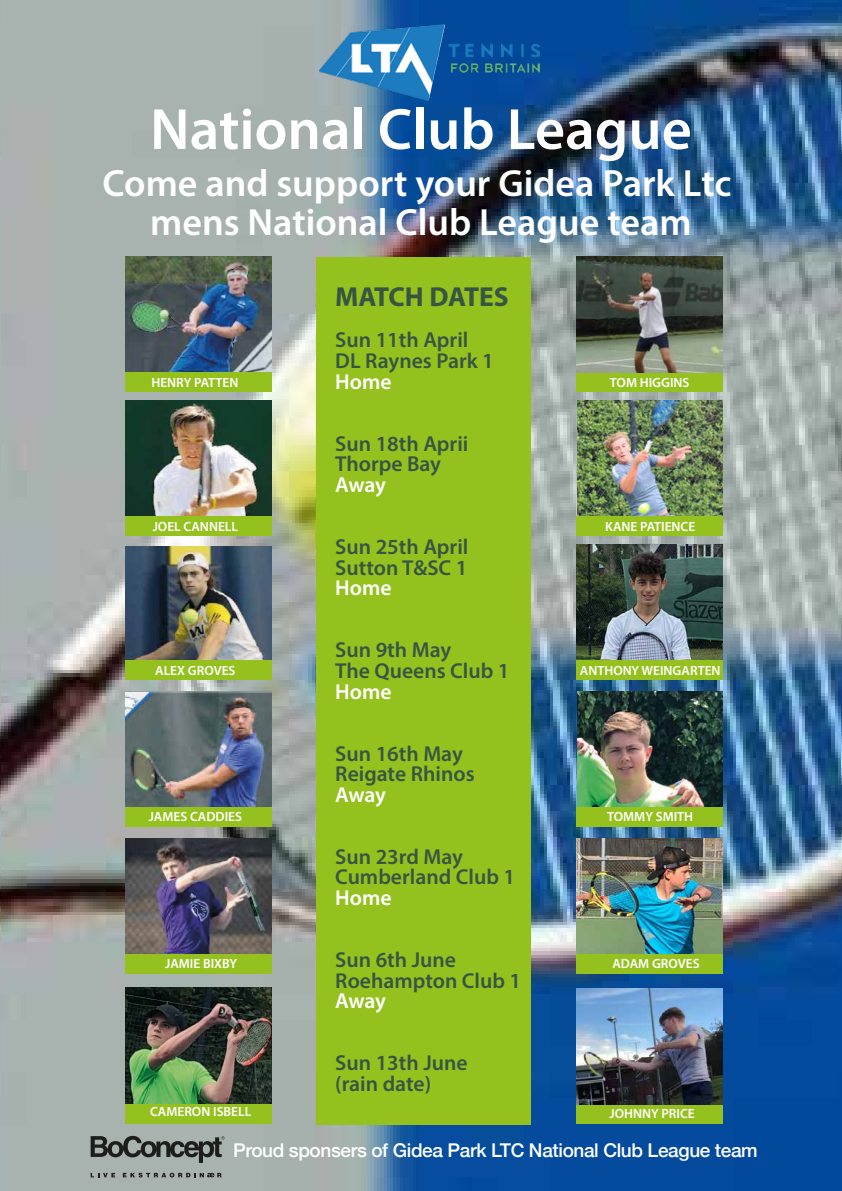
<style>
.page{position:relative;width:842px;height:1191px;background:#fff}
.page>*{position:absolute;margin:0;border:0;box-sizing:border-box;transform-origin:0 0}
.t1{font:600 58.5px "Myriad Pro";color:#fff}
.t2{font:600 38px/39px "Myriad Pro";color:#fff;text-align:center}
.t3{font:700 27.5px "Myriad Pro";letter-spacing:-.01em;color:#375543}
.t4{font:600 21.6px/20.7px "Myriad Pro";color:#375543}
.t5{font:600 21.6px "Myriad Pro";color:#fff}
.t6{font:500 19px "Helvetica Neue";letter-spacing:-.02em;color:#fff}
.t7{font:600 13.4px "Myriad Pro";color:#fff}
</style>
<div class="page">
<img style="left:0;top:0;width:842px;height:1191px">
<div style="left:316px;top:257px;width:214px;height:867px;background:#95c11f"></div>
<img style="left:320px;top:25px;width:220px;height:75px">
<img style="left:125px;top:257px;width:146px;height:115px">
<img style="left:126px;top:400px;width:146px;height:116px">
<img style="left:125px;top:547px;width:146px;height:113px">
<img style="left:125px;top:691px;width:146px;height:116px">
<img style="left:125px;top:838px;width:146px;height:116px">
<img style="left:576px;top:544px;width:146px;height:116px">
<img style="left:577px;top:691px;width:146px;height:116px">
<div style="left:125px;top:372px;width:146px;height:20px;background:#95c11f"></div>
<div style="left:125px;top:516px;width:146px;height:19px;background:#95c11f"></div>
<div style="left:125px;top:660px;width:146px;height:19px;background:#95c11f"></div>
<div style="left:125px;top:807px;width:146px;height:19px;background:#95c11f"></div>
<div style="left:125px;top:954px;width:146px;height:19px;background:#95c11f"></div>
<div style="left:576px;top:372px;width:146px;height:20px;background:#95c11f"></div>
<div style="left:576px;top:516px;width:147px;height:19px;background:#95c11f"></div>
<div style="left:576px;top:660px;width:147px;height:19px;background:#95c11f"></div>
<div style="left:576px;top:807px;width:147px;height:19px;background:#95c11f"></div>
<div style="left:576px;top:954px;width:147px;height:19px;background:#95c11f"></div>
<div style="left:125px;top:1104px;width:146px;height:19px;background:#95c11f"></div>
<div style="left:576px;top:1104px;width:147px;height:19px;background:#95c11f"></div>
<img style="left:126px;top:987px;width:146px;height:116px">
<img style="left:576px;top:257px;width:146px;height:115px">
<img style="left:577px;top:401px;width:146px;height:115px">
<img style="left:577px;top:988px;width:146px;height:116px">
<svg style="left:91px;top:1172px;width:24px;height:5px"></svg>
<svg style="left:123px;top:1172px;width:99px;height:5px"></svg>
<svg style="left:91px;top:1135px;width:134px;height:27px;background:#717874"></svg>
<img style="left:577px;top:838px;width:145px;height:116px">
<h1 class="t1" style="left:150px;top:92px;width:543px">National Club League</h1>
<h2 class="t2" style="left:103px;top:163px;width:630px">Come and support your Gidea Park Ltc mens National Club League team</h2>
<p class="t7" style="left:151px;top:374px;width:88px">HENRY PATTEN</p>
<p class="t3" style="left:335px;top:279px;width:175px">MATCH DATES</p>
<p class="t4" style="left:335px;top:329px;width:160px">Sun 11th April<br>DL Raynes Park 1</p>
<p class="t5" style="left:335px;top:367px;width:58px">Home</p>
<p class="t7" style="left:610px;top:374px;width:81px">TOM HIGGINS</p>
<p class="t4" style="left:335px;top:432px;width:135px">Sun 18th Aprii<br>Thorpe Bay</p>
<p class="t5" style="left:335px;top:471px;width:52px">Away</p>
<p class="t7" style="left:153px;top:517px;width:87px">JOEL CANNELL</p>
<p class="t7" style="left:605px;top:517px;width:92px">KANE PATIENCE</p>
<p class="t4" style="left:335px;top:536px;width:135px">Sun 25th April<br>Sutton T&amp;SC 1</p>
<p class="t5" style="left:335px;top:574px;width:58px">Home</p>
<p class="t7" style="left:155px;top:662px;width:82px">ALEX GROVES</p>
<p class="t4" style="left:335px;top:639px;width:176px">Sun 9th May<br>The Queens Club 1</p>
<p class="t5" style="left:335px;top:677px;width:58px">Home</p>
<p class="t7" style="left:580px;top:662px;width:142px">ANTHONY WEINGARTEN</p>
<p class="t4" style="left:335px;top:742px;width:141px">Sun 16th May<br>Reigate Rhinos</p>
<p class="t5" style="left:335px;top:781px;width:52px">Away</p>
<p class="t7" style="left:149px;top:807px;width:95px">JAMES CADDIES</p>
<p class="t7" style="left:607px;top:807px;width:88px">TOMMY SMITH</p>
<p class="t4" style="left:335px;top:845px;width:181px">Sun 23rd May<br>Cumberland Club 1</p>
<p class="t5" style="left:335px;top:884px;width:58px">Home</p>
<p class="t7" style="left:165px;top:954px;width:74px">JAMIE BIXBY</p>
<p class="t4" style="left:335px;top:949px;width:187px">Sun 6th June<br>Roehampton Club 1</p>
<p class="t5" style="left:335px;top:987px;width:52px">Away</p>
<p class="t7" style="left:612px;top:954px;width:89px">ADAM GROVES</p>
<p class="t4" style="left:335px;top:1052px;width:134px">Sun 13th June (rain date)</p>
<p class="t7" style="left:150px;top:1103px;width:103px">CAMERON ISBELL</p>
<p class="t7" style="left:609px;top:1104px;width:87px">JOHNNY PRICE</p>
<p class="t6" style="left:233px;top:1134px;width:526px">Proud sponsers of Gidea Park LTC National Club League team</p>
</div>
